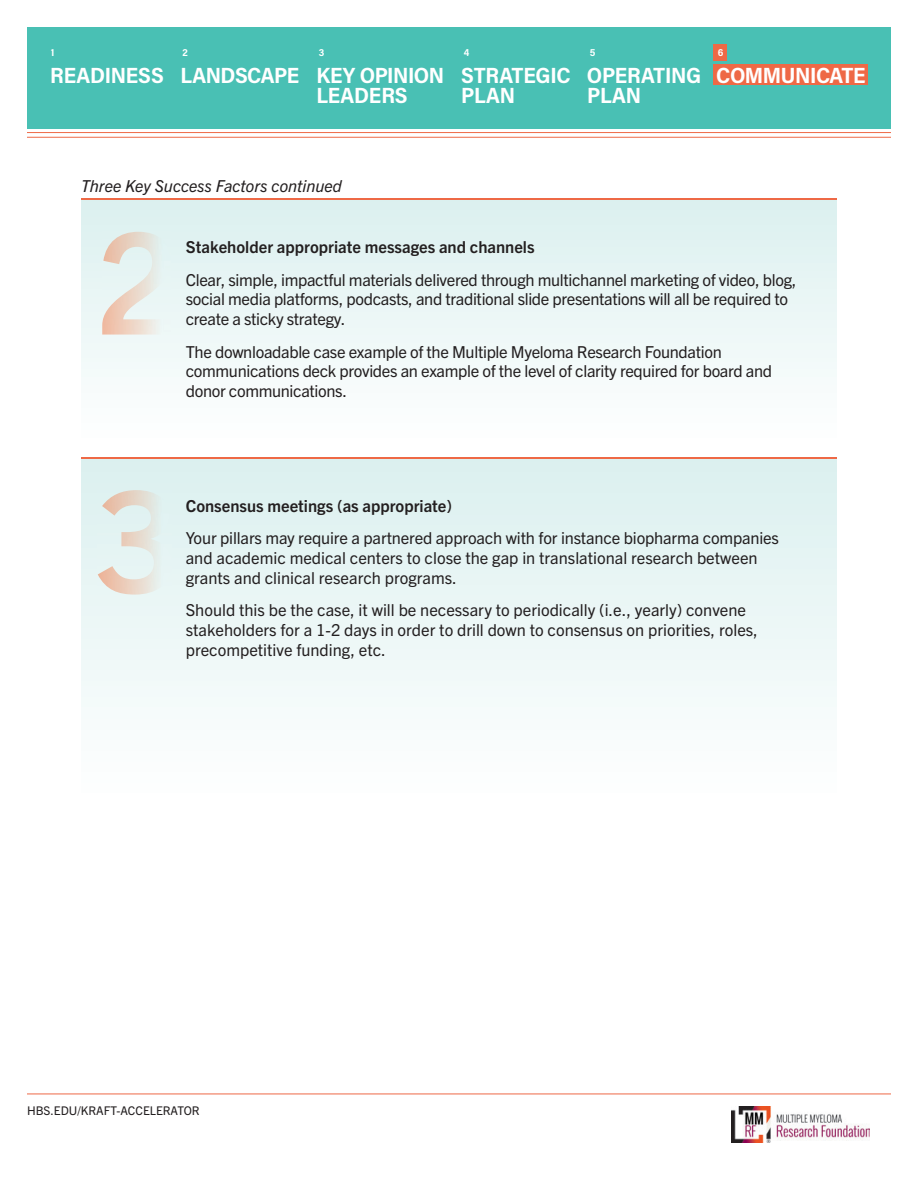
<style>
.page{position:relative;width:918px;height:1188px;background:#fff}
.page>*{position:absolute;margin:0;border:0;box-sizing:border-box;transform-origin:0 0}
.t1{font:700 22.05px/20.9px "Acumin Pro Semi Cond";letter-spacing:-.015em;color:#fff}
.t2{font:16.5px/19.8px "Trade Gothic Next LT Pro";color:#231f20}
.t3{font:16.5px/19.8px "Trade Gothic Next LT Pro";letter-spacing:-.02em;color:#231f20}
.t4{font:700 16.5px "Trade Gothic Next LT Pro";color:#231f20}
.t5{font:italic 16.5px "Trade Gothic Next LT Pro";color:#231f20}
.t6{font:12px "Trade Gothic Next LT Pro";color:#231f20}
.t7{font:700 10.05px "Acumin Pro Semi Cond";color:#fff}
</style>
<div class="page">
<hr style="left:27px;top:132px;width:864px;height:1px;background:#ee6946">
<hr style="left:27px;top:137px;width:864px;height:1px;background:#ee6946">
<hr style="left:27px;top:1094px;width:864px;height:1px;background:#ee6946">
<div style="left:27px;top:27px;width:864px;height:102px;background:#49c0b4"></div>
<img style="left:732px;top:1107px;width:138px;height:36px">
<div style="left:714px;top:64px;width:154px;height:21px;background:#ee6946"></div>
<div style="left:714px;top:44px;width:13px;height:17px;background:#ee6946"></div>
<svg style="left:81px;top:200px;width:756px;height:177px"></svg>
<svg style="left:81px;top:460px;width:756px;height:247px"></svg>
<img style="left:81px;top:458px;width:756px;height:2px">
<hr style="left:81px;top:199px;width:756px;height:1px;background:#ee6946">
<hr style="left:81px;top:457px;width:756px;height:1px;background:#ee6946">
<img style="left:102px;top:232px;width:69px;height:103px">
<img style="left:98px;top:490px;width:74px;height:105px">
<p class="t7" style="left:182px;top:46px;width:7px">2</p>
<p class="t7" style="left:51px;top:46px;width:5px">1</p>
<p class="t7" style="left:718px;top:46px;width:7px">6</p>
<h1 class="t1" style="left:50px;top:63px;width:115px">READINESS</h1>
<h1 class="t1" style="left:316px;top:84px;width:93px">LEADERS</h1>
<p class="t7" style="left:319px;top:46px;width:7px">3</p>
<p class="t7" style="left:590px;top:46px;width:7px">5</p>
<h1 class="t1" style="left:317px;top:63px;width:129px">KEY OPINION</h1>
<h1 class="t1" style="left:716px;top:63px;width:151px">COMMUNICATE</h1>
<p class="t7" style="left:464px;top:46px;width:7px">4</p>
<h1 class="t1" style="left:181px;top:63px;width:120px">LANDSCAPE</h1>
<h1 class="t1" style="left:461px;top:63px;width:111px">STRATEGIC<br>PLAN</h1>
<h1 class="t1" style="left:587px;top:63px;width:116px">OPERATING<br>PLAN</h1>
<p class="t5" style="left:81px;top:175px;width:262px">Three Key Success Factors continued</p>
<p class="t4" style="left:186px;top:236px;width:350px">Stakeholder appropriate messages and channels</p>
<p class="t3" style="left:186px;top:269px;width:612px">Clear, simple, impactful materials delivered through multichannel marketing of video, blog, social media platforms, podcasts, and traditional slide presentations will all be required to create a sticky strategy.</p>
<p class="t3" style="left:186px;top:341px;width:588px">The downloadable case example of the Multiple Myeloma Research Foundation communications deck provides an example of the level of clarity required for board and donor communications.</p>
<p class="t4" style="left:186px;top:494px;width:268px">Consensus meetings (as appropriate)</p>
<p class="t2" style="left:186px;top:527px;width:595px">Your pillars may require a partnered approach with for instance biopharma companies and academic medical centers to close the gap in translational research between grants and clinical research programs.</p>
<p class="t2" style="left:186px;top:599px;width:574px">Should this be the case, it will be necessary to periodically (i.e., yearly) convene stakeholders for a 1-2 days in order to drill down to consensus on priorities, roles, precompetitive funding, etc.</p>
<p class="t6" style="left:27px;top:1102px;width:174px">HBS.EDU/KRAFT-ACCELERATOR</p>
</div>
